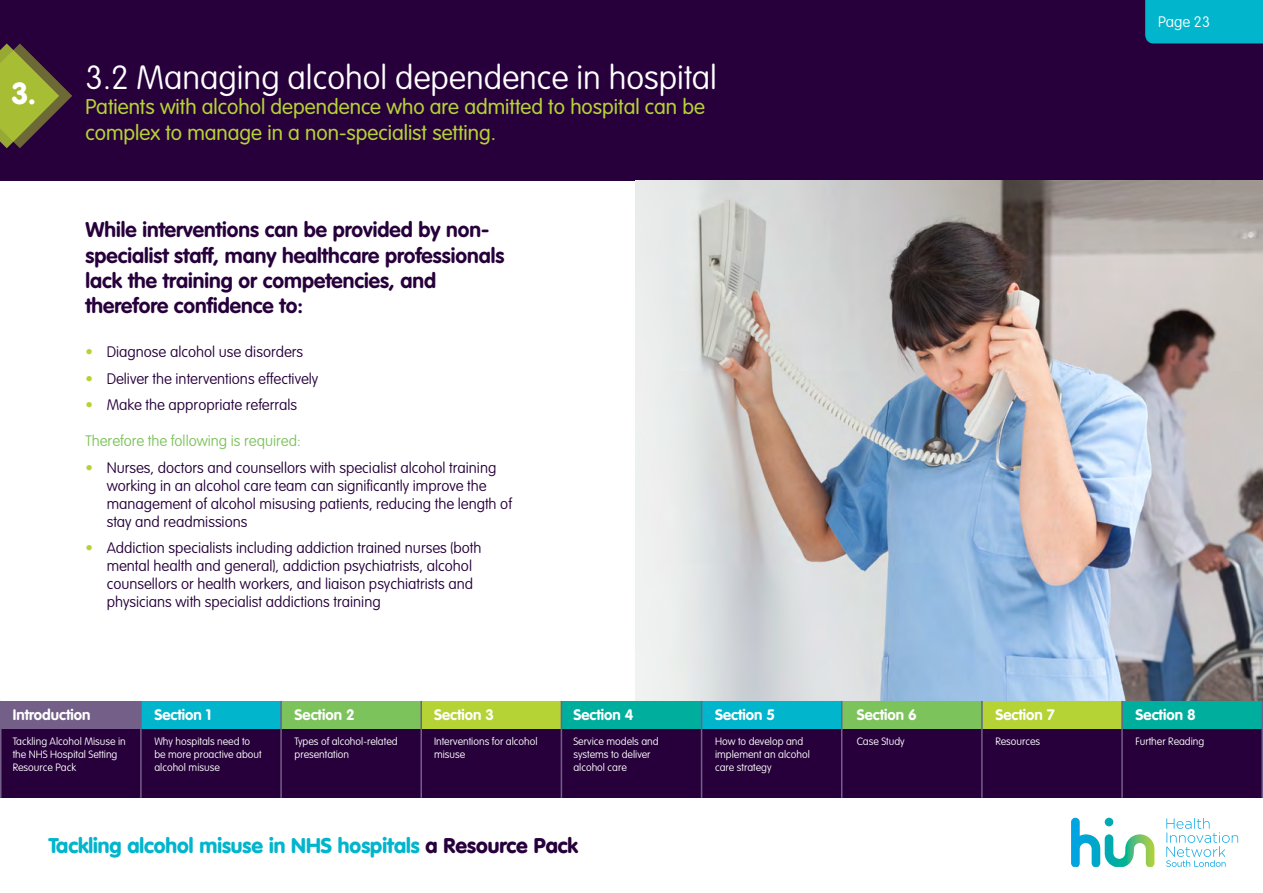
<style>
.page{position:relative;width:1263px;height:893px;background:#fff}
.page>*{position:absolute;margin:0;border:0;box-sizing:border-box;transform-origin:0 0}
.t1{font:100 33px "VAG Rounded Std";color:#fff}
.t2{font:700 21px/25.2px "VAG Rounded Std";color:#27003b}
.t3{font:300 21px/25.2px "VAG Rounded";color:#b5d334}
.t4{font:900 21px "VAG Rounded Std";color:#00b5cc}
.t5{font:100 15px/18px "VAG Rounded Std";color:#27003b}
.t6{font:700 15px "VAG Rounded Std";color:#fff}
.t7{font:100 15px "VAG Rounded Std";color:#7dc35c}
.t8{font:100 15px "VAG Rounded Std";color:#fff}
.t9{font:100 10.5px/12.6px "VAG Rounded Std";color:#fff}
.s1{font-family:"VAG Rounded";color:#b5d334}
.s2{color:#27003b}
</style>
<div class="page">
<div style="left:0;top:0;width:1263px;height:181px;background:#27003b"></div>
<img style="left:635px;top:181px;width:628px;height:520px">
<svg style="left:1071px;top:818px;width:83px;height:49px"></svg>
<svg style="left:1166px;top:818px;width:72px;height:49px"></svg>
<div style="left:0;top:723px;width:1263px;height:75px;background:#27003b"></div>
<div style="left:142px;top:701px;width:139px;height:27px;background:#00b5cc"></div>
<div style="left:1px;top:701px;width:139px;height:27px;background:#745f88"></div>
<div style="left:701px;top:701px;width:141px;height:27px;background:#00b5cc"></div>
<div style="left:281px;top:701px;width:139px;height:27px;background:#7dc35c"></div>
<div style="left:982px;top:701px;width:139px;height:27px;background:#b5d334"></div>
<div style="left:842px;top:701px;width:141px;height:27px;background:#7dc35c"></div>
<div style="left:421px;top:701px;width:140px;height:27px;background:#b5d334"></div>
<div style="left:1122px;top:701px;width:141px;height:27px;background:#00ae9e"></div>
<div style="left:561px;top:701px;width:141px;height:27px;background:#00ae9e"></div>
<div style="left:1145px;top:0;width:118px;height:43px;background:#00b5cc"></div>
<hr style="left:280px;top:701px;width:2px;height:97px;background:#745f88">
<hr style="left:0;top:701px;width:2px;height:97px;background:#745f88">
<hr style="left:140px;top:701px;width:2px;height:97px;background:#745f88">
<hr style="left:420px;top:701px;width:2px;height:97px;background:#745f88">
<hr style="left:561px;top:701px;width:1px;height:97px;background:#745f88">
<hr style="left:701px;top:701px;width:1px;height:97px;background:#745f88">
<hr style="left:841px;top:701px;width:1px;height:97px;background:#745f88">
<hr style="left:981px;top:701px;width:2px;height:97px;background:#745f88">
<hr style="left:1121px;top:701px;width:2px;height:97px;background:#745f88">
<hr style="left:1261px;top:701px;width:2px;height:97px;background:#745f88">
<svg style="left:0;top:43px;width:72px;height:105px"></svg>
<h1 class="t1" style="left:12px;top:59px;width:706px"><sub>3.</sub> 3.2 Managing alcohol dependence in hospital</h1>
<h2 class="t3" style="left:85px;top:94px;width:621px">Patients with alcohol dependence who are admitted to hospital can be complex to manage in a non-specialist setting.</h2>
<h2 class="t2" style="left:85px;top:218px;width:420px">While interventions can be provided by non&shy;specialist staff, many healthcare professionals lack the training or competencies, and therefore confidence to:</h2>
<p class="t5" style="left:85px;top:344px;width:219px"><span class="s1">•</span> Diagnose alcohol use disorders</p>
<p class="t5" style="left:85px;top:370px;width:234px"><span class="s1">•</span> Deliver the interventions effectively</p>
<p class="t5" style="left:85px;top:397px;width:213px"><span class="s1">•</span> Make the appropriate referrals</p>
<p class="t7" style="left:85px;top:433px;width:217px">Therefore the following is required:</p>
<p class="t5" style="left:107px;top:459px;width:407px;text-indent:-21px"><span class="s1">•</span> Nurses, doctors and counsellors with specialist alcohol training working in an alcohol care team can significantly improve the management of alcohol misusing patients, reducing the length of stay and readmissions</p>
<p class="t5" style="left:107px;top:540px;width:376px;text-indent:-21px"><span class="s1">•</span> Addiction specialists including addiction trained nurses (both mental health and general), addiction psychiatrists, alcohol counsellors or health workers, and liaison psychiatrists and physicians with specialist addictions training</p>
<p class="t6" style="left:13px;top:706px;width:79px">Introduction</p>
<p class="t9" style="left:13px;top:736px;width:115px">Tackling Alcohol Misuse in the NHS Hospital Setting<br>Resource Pack</p>
<p class="t6" style="left:154px;top:706px;width:59px">Section 1</p>
<p class="t9" style="left:154px;top:736px;width:109px">Why hospitals need to be more proactive about alcohol misuse</p>
<p class="t6" style="left:295px;top:706px;width:62px">Section 2</p>
<p class="t9" style="left:295px;top:736px;width:105px">Types of alcohol-related presentation</p>
<p class="t6" style="left:434px;top:706px;width:62px">Section 3</p>
<p class="t9" style="left:434px;top:736px;width:105px">Interventions for alcohol misuse</p>
<p class="t6" style="left:573px;top:706px;width:62px">Section 4</p>
<p class="t9" style="left:573px;top:736px;width:87px">Service models and systems to deliver alcohol care</p>
<h2 class="t4" style="left:49px;top:833px;width:531px">Tackling alcohol misuse in NHS hospitals <span class="s2">a Resource Pack</span></h2>
<p class="t6" style="left:715px;top:706px;width:62px">Section 5</p>
<p class="t9" style="left:715px;top:736px;width:96px">How to develop and implement an alcohol care strategy</p>
<p class="t6" style="left:857px;top:706px;width:62px">Section 6</p>
<p class="t9" style="left:857px;top:736px;width:50px">Case Study</p>
<p class="t6" style="left:995px;top:706px;width:61px">Section 7</p>
<p class="t9" style="left:995px;top:736px;width:46px">Resources</p>
<p class="t8" style="left:1158px;top:14px;width:53px">Page 23</p>
<p class="t6" style="left:1135px;top:706px;width:62px">Section 8</p>
<p class="t9" style="left:1135px;top:736px;width:70px">Further Reading</p>
</div>
